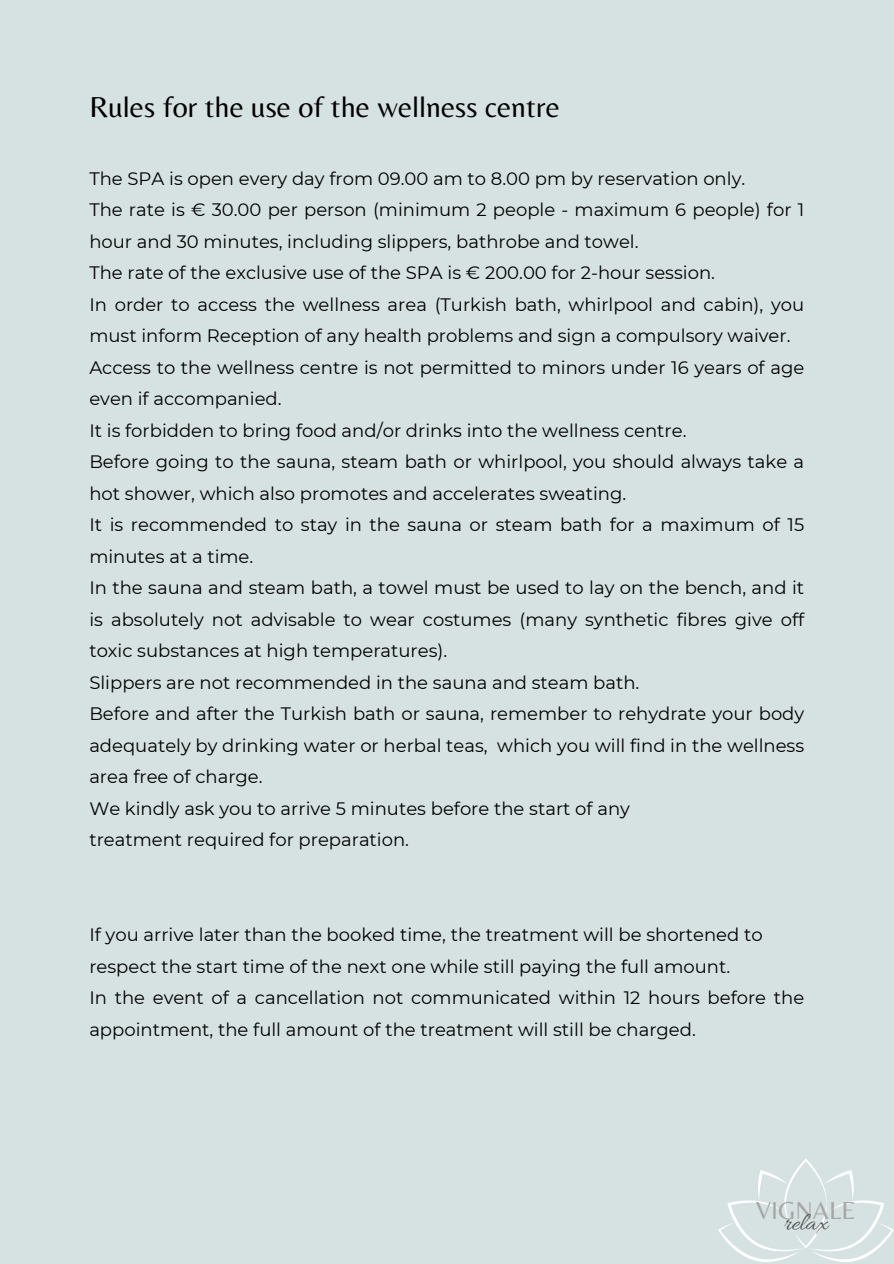
<style>
.page{position:relative;width:894px;height:1264px;background:#fff}
.page>*{position:absolute;margin:0;border:0;box-sizing:border-box;transform-origin:0 0}
.t1{font:30px "Belleza";color:#000}
.t2{font:25.5px "Belleza";color:#a6a6a6}
.t3{font:25.5px "Allura";color:#545454}
.t4{font:18px/31.5px "Montserrat";color:#000}
</style>
<div class="page">
<div style="left:0;top:0;width:893px;height:1263px;background:#d6e1e1"></div>
<svg style="left:718px;top:1159px;width:175px;height:103px"></svg>
<h2 class="t1" style="left:89px;top:89px;width:472px">Rules for the use of the wellness centre</h2>
<p class="t4" style="left:89px;top:162px;width:657px">The SPA is open every day from 09.00 am to 8.00 pm by reservation only.</p>
<p class="t4" style="left:89px;top:194px;width:716px">The rate is € 30.00 per person (minimum 2 people - maximum 6 people) for 1 hour and 30 minutes, including slippers, bathrobe and towel.</p>
<p class="t4" style="left:89px;top:257px;width:627px">The rate of the exclusive use of the SPA is € 200.00 for 2-hour session.</p>
<p class="t4" style="left:89px;top:288px;width:716px">In order to access the wellness area (Turkish bath, whirlpool and cabin), you must inform Reception of any health problems and sign a compulsory waiver.</p>
<p class="t4" style="left:89px;top:351px;width:716px">Access to the wellness centre is not permitted to minors under 16 years of age even if accompanied.</p>
<p class="t4" style="left:89px;top:414px;width:598px">It is forbidden to bring food and/or drinks into the wellness centre.</p>
<p class="t4" style="left:89px;top:446px;width:716px">Before going to the sauna, steam bath or whirlpool, you should always take a hot shower, which also promotes and accelerates sweating.</p>
<p class="t4" style="left:89px;top:509px;width:716px">It is recommended to stay in the sauna or steam bath for a maximum of 15 minutes at a time.</p>
<p class="t4" style="left:89px;top:572px;width:716px;text-align:justify">In the sauna and steam bath, a towel must be used to lay on the bench, and it is absolutely not advisable to wear costumes (many synthetic fibres give off toxic substances at high temperatures).</p>
<p class="t4" style="left:89px;top:666px;width:551px">Slippers are not recommended in the sauna and steam bath.</p>
<p class="t4" style="left:89px;top:698px;width:716px;text-align:justify">Before and after the Turkish bath or sauna, remember to rehydrate your body adequately by drinking water or herbal teas, which you will find in the wellness area free of charge.</p>
<p class="t4" style="left:89px;top:792px;width:542px">We kindly ask you to arrive 5 minutes before the start of any</p>
<p class="t4" style="left:89px;top:824px;width:321px">treatment required for preparation.</p>
<p class="t4" style="left:89px;top:918px;width:674px">If you arrive later than the booked time, the treatment will be shortened to</p>
<p class="t4" style="left:89px;top:950px;width:642px">respect the start time of the next one while still paying the full amount.</p>
<p class="t4" style="left:89px;top:981px;width:716px">In the event of a cancellation not communicated within 12 hours before the appointment, the full amount of the treatment will still be charged.</p>
<p class="t2" style="left:755px;top:1195px;width:101px">VIGNALE</p>
<h2 class="t3" style="left:783px;top:1208px;width:46px">relax</h2>
</div>
